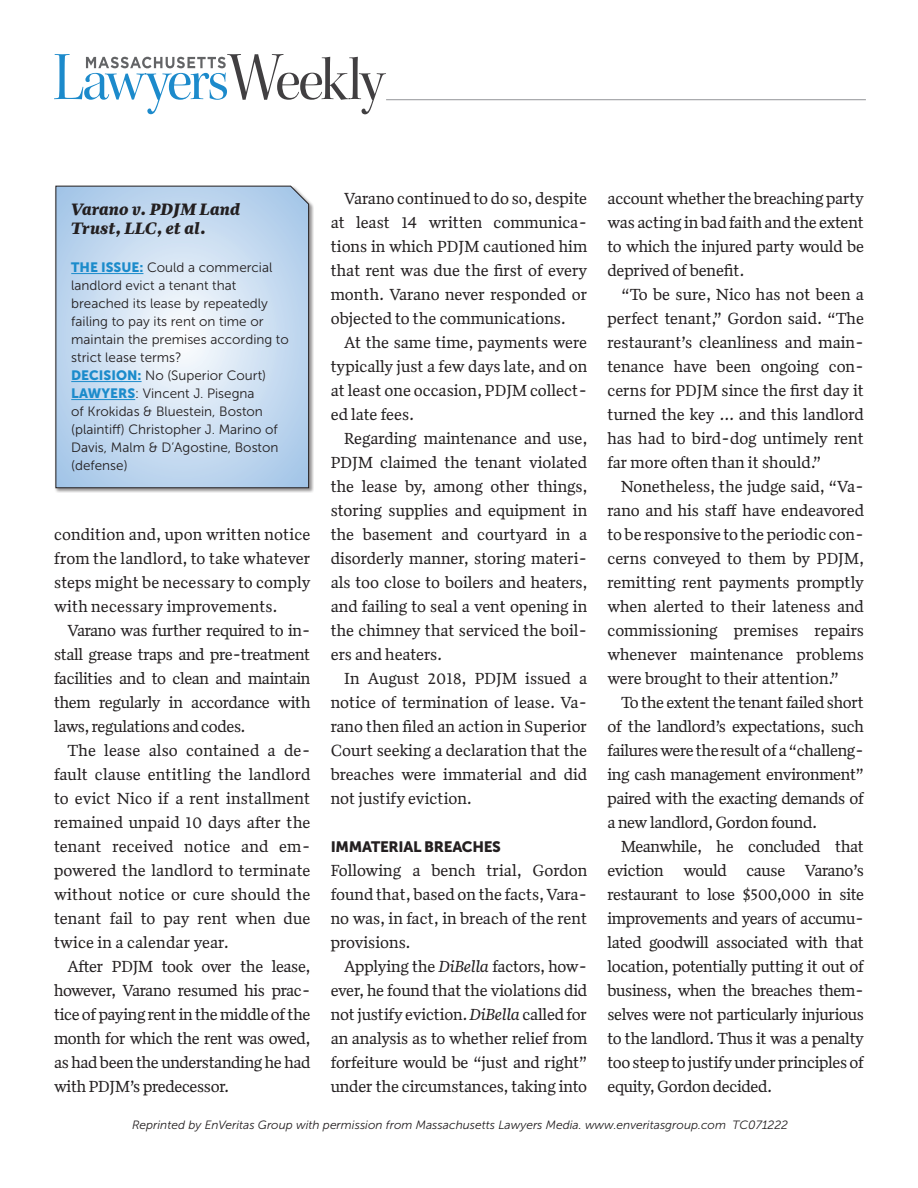
<style>
.page{position:relative;width:918px;height:1188px;background:#fff}
.page>*{position:absolute;margin:0;border:0;box-sizing:border-box;transform-origin:0 0}
.RagRight_indent{font:16.5px/24px "Quiosco";letter-spacing:-.01em;color:#231f20;text-align:justify}
.RagRight_indent-2{font:italic 700 16.5px/19.8px "Quiosco";letter-spacing:.01em;color:#231f20}
.Subhead_highlite{font:15px "Museo Sans 900";letter-spacing:-.02em;color:#231f20}
.Box_body{font:13.5px/18px "Museo Sans 300";color:#231f20}
.RagRight_noindent{font:italic 12px "Museo Sans 300";color:#231f20}
.s1{font-style:italic}
.s2{font-family:"Museo Sans 900";color:#1b8bcb}
</style>
<div class="page">
<svg style="left:54px;top:54px;width:332px;height:60px"></svg>
<hr style="left:386px;top:99px;width:480px;height:1px;background:#939598">
<div style="left:55px;top:185px;width:259px;height:308px;background:#231f20;opacity:.48"></div>
<svg style="left:55px;top:185px;width:254px;height:304px;background:#c6d9ed"></svg>
<p class="RagRight_indent" style="left:608px;top:187px;width:258px">account whether the breaching party was acting in bad faith and the extent to which the injured party would be deprived of benefit.</p>
<p class="RagRight_indent" style="left:608px;top:283px;width:258px;text-indent:14px">“To be sure, Nico has not been a perfect tenant,” Gordon said. “The restaurant’s cleanliness and main&shy;tenance have been ongoing con&shy;cerns for PDJM since the first day it turned the key … and this landlord has had to bird-dog untimely rent far more often than it should.”</p>
<p class="RagRight_indent" style="left:608px;top:475px;width:258px;text-indent:14px">Nonetheless, the judge said, “Va&shy;rano and his staff have endeavored to be responsive to the periodic con&shy;cerns conveyed to them by PDJM, remitting rent payments promptly when alerted to their lateness and commissioning premises repairs whenever maintenance problems were brought to their attention.”</p>
<p class="RagRight_indent" style="left:608px;top:691px;width:258px;text-indent:14px">To the extent the tenant failed short of the landlord’s expectations, such failures were the result of a “challeng&shy;ing cash management environment” paired with the exacting demands of a new landlord, Gordon found.</p>
<p class="RagRight_indent" style="left:608px;top:835px;width:258px;text-indent:14px">Meanwhile, he concluded that eviction would cause Varano’s restaurant to lose $500,000 in site improvements and years of accumu&shy;lated goodwill associated with that location, potentially putting it out of business, when the breaches them&shy;selves were not particularly injurious to the landlord. Thus it was a penalty too steep to justify under principles of equity, Gordon decided.</p>
<p class="RagRight_noindent" style="left:132px;top:1119px;width:658px">Reprinted by EnVeritas Group with permission from Massachusetts Lawyers Media. www.enveritasgroup.com TC071222</p>
<p class="RagRight_indent" style="left:331px;top:187px;width:258px;text-indent:14px">Varano continued to do so, despite at least 14 written communica&shy;tions in which PDJM cautioned him that rent was due the first of every month. Varano never responded or objected to the communications.</p>
<p class="RagRight_indent" style="left:331px;top:331px;width:258px;text-indent:14px">At the same time, payments were typically just a few days late, and on at least one occasion, PDJM collect&shy;ed late fees.</p>
<p class="RagRight_indent" style="left:331px;top:427px;width:258px;text-indent:14px">Regarding maintenance and use, PDJM claimed the tenant violated the lease by, among other things, storing supplies and equipment in the basement and courtyard in a disorderly manner, storing materi&shy;als too close to boilers and heaters, and failing to seal a vent opening in the chimney that serviced the boil&shy;ers and heaters.</p>
<p class="RagRight_indent" style="left:331px;top:667px;width:258px;text-indent:14px">In August 2018, PDJM issued a notice of termination of lease. Va&shy;rano then filed an action in Superior Court seeking a declaration that the breaches were immaterial and did not justify eviction.</p>
<p class="Subhead_highlite" style="left:331px;top:838px;width:172px">IMMATERIAL BREACHES</p>
<p class="RagRight_indent" style="left:331px;top:859px;width:258px">Following a bench trial, Gordon found that, based on the facts, Vara&shy;no was, in fact, in breach of the rent provisions.</p>
<p class="RagRight_indent" style="left:331px;top:955px;width:258px;text-indent:14px">Applying the <span class="s1">DiBella</span> factors, how&shy;ever, he found that the violations did not justify eviction. <span class="s1">DiBella</span> called for an analysis as to whether relief from forfeiture would be “just and right” under the circumstances, taking into</p>
<p class="RagRight_indent-2" style="left:71px;top:200px;width:170px">Varano v. PDJM Land<br>Trust, LLC, et al.</p>
<p class="Box_body" style="left:71px;top:259px;width:219px"><span class="s2">THE ISSUE:</span> Could a commercial landlord evict a tenant that breached its lease by repeatedly failing to pay its rent on time or maintain the premises according to strict lease terms?</p>
<p class="Box_body" style="left:71px;top:367px;width:196px"><span class="s2">DECISION:</span> No (Superior Court)</p>
<p class="Box_body" style="left:71px;top:385px;width:209px"><span class="s2">LAWYERS</span>: Vincent J. Pisegna<br>of Krokidas &amp; Bluestein, Boston (plaintiff) Christopher J. Marino of<br>Davis, Malm &amp; D’Agostine, Boston (defense)</p>
<p class="RagRight_indent" style="left:54px;top:523px;width:258px">condition and, upon written notice from the landlord, to take whatever steps might be necessary to comply with necessary improvements.</p>
<p class="RagRight_indent" style="left:54px;top:619px;width:258px;text-indent:14px">Varano was further required to in&shy;stall grease traps and pre-treatment facilities and to clean and maintain them regularly in accordance with laws, regulations and codes.</p>
<p class="RagRight_indent" style="left:54px;top:739px;width:258px;text-indent:14px">The lease also contained a de&shy;fault clause entitling the landlord to evict Nico if a rent installment remained unpaid 10 days after the tenant received notice and em&shy;powered the landlord to terminate without notice or cure should the tenant fail to pay rent when due twice in a calendar year.</p>
<p class="RagRight_indent" style="left:54px;top:955px;width:258px;text-indent:14px">After PDJM took over the lease, however, Varano resumed his prac&shy;tice of paying rent in the middle of the month for which the rent was owed, as had been the understanding he had with PDJM’s predecessor.</p>
</div>
